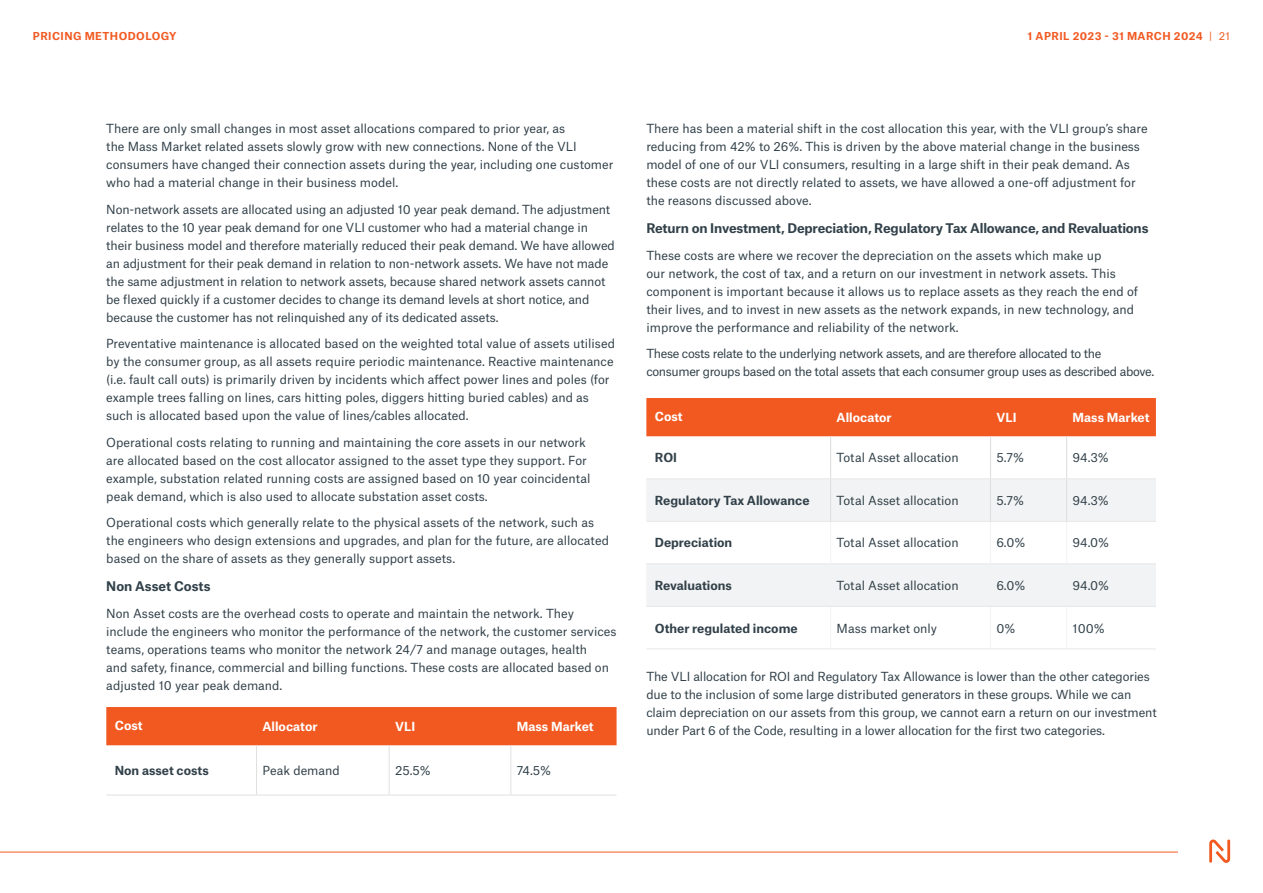
<style>
.page{position:relative;width:1263px;height:893px;background:#fff}
.page>*{position:absolute;margin:0;border:0;box-sizing:border-box;transform-origin:0 0}
.Subheading_bold{font:700 12.75px "Atlas Grotesk";letter-spacing:-.01em;color:#314049}
.Body_Copy{font:12px/18px "Atlas Grotesk";color:#314049}
.Body_Copy-2{font:12px/18px "Atlas Grotesk";letter-spacing:-.03em;color:#314049}
.t1{font:700 12px "Atlas Grotesk";color:#314049}
.t2{font:700 12px "Atlas Grotesk";color:#fff}
.t3{font:700 10.5px "Atlas Grotesk";letter-spacing:.04em;color:#f15921}
.s1{font-weight:400}
</style>
<div class="page">
<svg style="left:1209px;top:839px;width:21px;height:24px"></svg>
<hr style="left:0;top:852px;width:1178px;height:1px;background:#f15921">
<div style="left:106px;top:707px;width:510px;height:38px;background:#f15921"></div>
<hr style="left:256px;top:745px;width:1px;height:50px;background:#e0e0e1">
<hr style="left:389px;top:745px;width:1px;height:50px;background:#e0e0e1">
<hr style="left:510px;top:745px;width:1px;height:50px;background:#e0e0e1">
<hr style="left:106px;top:795px;width:150px;height:1px;background:#e0e0e1">
<hr style="left:256px;top:795px;width:133px;height:1px;background:#e0e0e1">
<hr style="left:389px;top:795px;width:122px;height:1px;background:#e0e0e1">
<hr style="left:511px;top:795px;width:105px;height:1px;background:#e0e0e1">
<div style="left:646px;top:398px;width:510px;height:38px;background:#f15921"></div>
<svg style="left:646px;top:479px;width:510px;height:127px;fill:#f2f3f4"></svg>
<hr style="left:830px;top:436px;width:1px;height:42px;background:#e0e0e1">
<hr style="left:990px;top:436px;width:1px;height:42px;background:#e0e0e1">
<hr style="left:1066px;top:436px;width:1px;height:42px;background:#e0e0e1">
<hr style="left:830px;top:479px;width:1px;height:42px;background:#e0e0e1">
<hr style="left:990px;top:479px;width:1px;height:42px;background:#e0e0e1">
<hr style="left:1066px;top:479px;width:1px;height:42px;background:#e0e0e1">
<hr style="left:990px;top:522px;width:1px;height:41px;background:#f2f3f4">
<hr style="left:990px;top:564px;width:1px;height:42px;background:#f2f3f4">
<hr style="left:990px;top:607px;width:1px;height:41px;background:#f2f3f4">
<hr style="left:830px;top:522px;width:1px;height:41px;background:#f2f3f4">
<hr style="left:1066px;top:522px;width:1px;height:41px;background:#f2f3f4">
<hr style="left:830px;top:564px;width:1px;height:42px;background:#f2f3f4">
<hr style="left:1066px;top:564px;width:1px;height:42px;background:#f2f3f4">
<hr style="left:830px;top:607px;width:1px;height:41px;background:#f2f3f4">
<hr style="left:1066px;top:607px;width:1px;height:41px;background:#f2f3f4">
<hr style="left:646px;top:478px;width:185px;height:1px;background:#e6e7e9">
<hr style="left:831px;top:478px;width:159px;height:1px;background:#e6e7e9">
<hr style="left:990px;top:478px;width:76px;height:1px;background:#e6e7e9">
<hr style="left:1066px;top:478px;width:90px;height:1px;background:#e6e7e9">
<hr style="left:646px;top:521px;width:185px;height:1px;background:#e6e7e9">
<hr style="left:831px;top:521px;width:159px;height:1px;background:#e6e7e9">
<hr style="left:990px;top:521px;width:76px;height:1px;background:#e6e7e9">
<hr style="left:1066px;top:521px;width:90px;height:1px;background:#e6e7e9">
<hr style="left:646px;top:563px;width:185px;height:1px;background:#e6e7e9">
<hr style="left:831px;top:563px;width:159px;height:1px;background:#e6e7e9">
<hr style="left:990px;top:563px;width:76px;height:1px;background:#e6e7e9">
<hr style="left:1066px;top:563px;width:90px;height:1px;background:#e6e7e9">
<hr style="left:646px;top:606px;width:185px;height:1px;background:#e6e7e9">
<hr style="left:831px;top:606px;width:159px;height:1px;background:#e6e7e9">
<hr style="left:990px;top:606px;width:76px;height:1px;background:#e6e7e9">
<hr style="left:1066px;top:606px;width:90px;height:1px;background:#e6e7e9">
<hr style="left:646px;top:648px;width:185px;height:1px;background:#e6e7e9">
<hr style="left:831px;top:648px;width:159px;height:1px;background:#e6e7e9">
<hr style="left:990px;top:648px;width:76px;height:1px;background:#e6e7e9">
<hr style="left:1066px;top:648px;width:90px;height:1px;background:#e6e7e9">
<p class="t3" style="left:33px;top:27px;width:145px">PRICING METHODOLOGY</p>
<p class="t3" style="left:1028px;top:27px;width:204px">1 APRIL 2023 - 31 MARCH 2024 <span class="s1">| 21</span></p>
<p class="Body_Copy" style="left:106px;top:118px;width:509px">There are only small changes in most asset allocations compared to prior year, as<br>the Mass Market related assets slowly grow with new connections. None of the VLI consumers have changed their connection assets during the year, including one customer who had a material change in their business model.</p>
<p class="Body_Copy" style="left:106px;top:199px;width:510px">Non-network assets are allocated using an adjusted 10 year peak demand. The adjustment relates to the 10 year peak demand for one VLI customer who had a material change in their business model and therefore materially reduced their peak demand. We have allowed an adjustment for their peak demand in relation to non-network assets. We have not made the same adjustment in relation to network assets, because shared network assets cannot be flexed quickly if a customer decides to change its demand levels at short notice, and because the customer has not relinquished any of its dedicated assets.</p>
<p class="Body_Copy" style="left:106px;top:333px;width:510px">Preventative maintenance is allocated based on the weighted total value of assets utilised by the consumer group, as all assets require periodic maintenance. Reactive maintenance (i.e. fault call outs) is primarily driven by incidents which affect power lines and poles (for example trees falling on lines, cars hitting poles, diggers hitting buried cables) and as such is allocated based upon the value of lines/cables allocated.</p>
<p class="Body_Copy" style="left:106px;top:432px;width:486px">Operational costs relating to running and maintaining the core assets in our network are allocated based on the cost allocator assigned to the asset type they support. For example, substation related running costs are assigned based on 10 year coincidental peak demand, which is also used to allocate substation asset costs.</p>
<p class="Body_Copy" style="left:106px;top:512px;width:504px">Operational costs which generally relate to the physical assets of the network, such as the engineers who design extensions and upgrades, and plan for the future, are allocated based on the share of assets as they generally support assets.</p>
<p class="Subheading_bold" style="left:106px;top:576px;width:106px">Non Asset Costs</p>
<p class="Body_Copy" style="left:106px;top:603px;width:512px">Non Asset costs are the overhead costs to operate and maintain the network. They include the engineers who monitor the performance of the network, the customer services teams, operations teams who monitor the network 24/7 and manage outages, health<br>and safety, finance, commercial and billing functions. These costs are allocated based on adjusted 10 year peak demand.</p>
<p class="t2" style="left:115px;top:715px;width:29px">Cost</p>
<p class="t2" style="left:262px;top:717px;width:57px">Allocator</p>
<p class="t2" style="left:395px;top:717px;width:22px">VLI</p>
<p class="t2" style="left:517px;top:717px;width:78px">Mass Market</p>
<p class="t1" style="left:115px;top:761px;width:95px">Non asset costs</p>
<p class="Body_Copy" style="left:262px;top:760px;width:79px">Peak demand</p>
<p class="Body_Copy" style="left:395px;top:760px;width:37px">25.5%</p>
<p class="Body_Copy" style="left:517px;top:760px;width:36px">74.5%</p>
<p class="Body_Copy" style="left:646px;top:118px;width:503px">There has been a material shift in the cost allocation this year, with the VLI group’s share reducing from 42% to 26%. This is driven by the above material change in the business model of one of our VLI consumers, resulting in a large shift in their peak demand. As these costs are not directly related to assets, we have allowed a one-off adjustment for the reasons discussed above.</p>
<p class="Subheading_bold" style="left:646px;top:218px;width:504px">Return on Investment, Depreciation, Regulatory Tax Allowance, and Revaluations</p>
<p class="Body_Copy" style="left:646px;top:245px;width:493px">These costs are where we recover the depreciation on the assets which make up<br>our network, the cost of tax, and a return on our investment in network assets. This component is important because it allows us to replace assets as they reach the end of their lives, and to invest in new assets as the network expands, in new technology, and improve the performance and reliability of the network.</p>
<p class="Body_Copy-2" style="left:646px;top:343px;width:509px">These costs relate to the underlying network assets, and are therefore allocated to the consumer groups based on the total assets that each consumer group uses as described above.</p>
<p class="t2" style="left:655px;top:406px;width:29px">Cost</p>
<p class="t2" style="left:837px;top:408px;width:57px">Allocator</p>
<p class="t2" style="left:996px;top:408px;width:22px">VLI</p>
<p class="t2" style="left:1072px;top:408px;width:78px">Mass Market</p>
<p class="t1" style="left:655px;top:448px;width:24px">ROI</p>
<p class="Body_Copy" style="left:837px;top:448px;width:124px">Total Asset allocation</p>
<p class="Body_Copy" style="left:996px;top:448px;width:29px">5.7%</p>
<p class="Body_Copy" style="left:1072px;top:448px;width:37px">94.3%</p>
<p class="t1" style="left:655px;top:490px;width:156px">Regulatory Tax Allowance</p>
<p class="Body_Copy" style="left:837px;top:490px;width:124px">Total Asset allocation</p>
<p class="Body_Copy" style="left:996px;top:490px;width:29px">5.7%</p>
<p class="Body_Copy" style="left:1072px;top:490px;width:37px">94.3%</p>
<p class="t1" style="left:655px;top:533px;width:79px">Depreciation</p>
<p class="Body_Copy" style="left:837px;top:533px;width:124px">Total Asset allocation</p>
<p class="Body_Copy" style="left:996px;top:533px;width:30px">6.0%</p>
<p class="Body_Copy" style="left:1072px;top:533px;width:38px">94.0%</p>
<p class="t1" style="left:655px;top:576px;width:79px">Revaluations</p>
<p class="Body_Copy" style="left:837px;top:575px;width:124px">Total Asset allocation</p>
<p class="Body_Copy" style="left:996px;top:575px;width:30px">6.0%</p>
<p class="Body_Copy" style="left:1072px;top:575px;width:38px">94.0%</p>
<p class="t1" style="left:655px;top:618px;width:144px">Other regulated income</p>
<p class="Body_Copy" style="left:837px;top:618px;width:102px">Mass market only</p>
<p class="Body_Copy" style="left:996px;top:618px;width:20px">0%</p>
<p class="Body_Copy" style="left:1072px;top:618px;width:34px">100%</p>
<p class="Body_Copy" style="left:646px;top:666px;width:512px">The VLI allocation for ROI and Regulatory Tax Allowance is lower than the other categories due to the inclusion of some large distributed generators in these groups. While we can claim depreciation on our assets from this group, we cannot earn a return on our investment under Part 6 of the Code, resulting in a lower allocation for the first two categories.</p>
</div>
